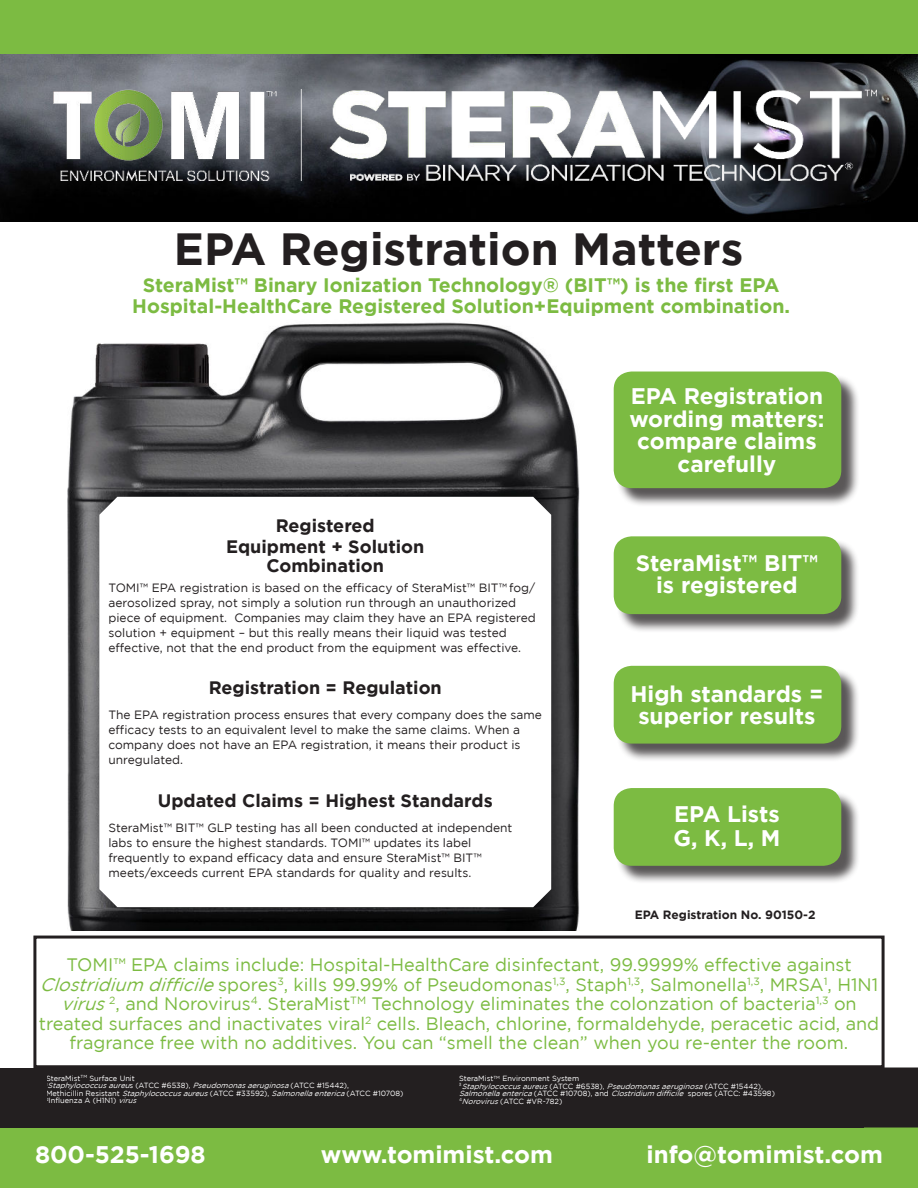
<style>
.page{position:relative;width:918px;height:1188px;background:#fff}
.page>*{position:absolute;margin:0;border:0;box-sizing:border-box;transform-origin:0 0}
.t1{font:700 45px "Gotham";color:#231f20}
.t2{font:700 24px "Gotham";color:#fff}
.t3{font:700 22.5px/22.5px "Gotham";color:#fff;text-align:center}
.t4{font:700 19.5px/21px "Gotham";color:#7cbb42;text-align:center}
.t5{font:18px/19.5px "Gotham";color:#7cbb42;text-align:center}
.t6{font:700 18px/20.2px "Gotham";color:#231f20;text-align:center}
.t7{font:12px/15px "Gotham";color:#231f20}
.t8{font:700 12px "Gotham";color:#231f20}
.t9{font:7.5px/7.5px "Gotham";color:#fff}
.s1{font-style:italic}
</style>
<div class="page">
<div style="left:0;top:1128px;width:918px;height:60px;background:#7cbb42"></div>
<div style="left:459px;top:1068px;width:404px;height:60px;background:#231f20"></div>
<img style="left:0;top:54px;width:918px;height:167px">
<img style="left:54px;top:90px;width:823px;height:90px">
<div style="left:863px;top:1068px;width:55px;height:60px;background:#231f20"></div>
<div style="left:0;top:0;width:918px;height:54px;background:#7cbb42"></div>
<div style="left:46px;top:1068px;width:413px;height:60px;background:#231f20"></div>
<div style="left:0;top:1068px;width:46px;height:60px;background:#231f20"></div>
<img style="left:67px;top:322px;width:652px;height:609px">
<svg style="left:99px;top:497px;width:452px;height:410px"></svg>
<div style="left:616px;top:374px;width:244px;height:133px;background:#231f20;opacity:.75"></div>
<div style="left:614px;top:372px;width:227px;height:116px;background:#7cbb42;border-radius:18px"></div>
<div style="left:616px;top:538px;width:244px;height:95px;background:#231f20;opacity:.75"></div>
<div style="left:614px;top:536px;width:227px;height:78px;background:#7cbb42;border-radius:18px"></div>
<div style="left:616px;top:668px;width:244px;height:94px;background:#231f20;opacity:.75"></div>
<div style="left:614px;top:666px;width:227px;height:78px;background:#7cbb42;border-radius:18px"></div>
<div style="left:616px;top:790px;width:244px;height:95px;background:#231f20;opacity:.75"></div>
<div style="left:614px;top:788px;width:227px;height:78px;background:#7cbb42;border-radius:18px"></div>
<svg style="left:33px;top:935px;width:852px;height:1px"></svg>
<div style="left:33px;top:936px;width:852px;height:132px;border:3px solid #231f20"></div>
<h1 class="t1" style="left:174px;top:232px;width:571px">EPA Registration Matters</h1>
<h3 class="t4" style="left:132px;top:276px;width:659px">SteraMist™ Binary Ionization Technology® (BIT™) is the first EPA<br>Hospital-HealthCare Registered Solution+Equipment combination.</h3>
<h3 class="t6" style="left:226px;top:516px;width:200px">Registered<br>Equipment + Solution<br>Combination</h3>
<p class="t7" style="left:108px;top:580px;width:429px">TOMI™ EPA registration is based on the efficacy of SteraMist™ BIT™ fog/ aerosolized spray, not simply a solution run through an unauthorized piece of equipment. Companies may claim they have an EPA registered solution + equipment – but this really means their liquid was tested effective, not that the end product from the equipment was effective.</p>
<h3 class="t6" style="left:209px;top:679px;width:235px">Registration = Regulation</h3>
<p class="t7" style="left:108px;top:708px;width:435px">The EPA registration process ensures that every company does the same efficacy tests to an equivalent level to make the same claims. When a company does not have an EPA registration, it means their product is unregulated.</p>
<h3 class="t6" style="left:158px;top:791px;width:336px">Updated Claims = Highest Standards</h3>
<p class="t7" style="left:108px;top:821px;width:405px">SteraMist™ BIT™ GLP testing has all been conducted at independent labs to ensure the highest standards. TOMI™ updates its label frequently to expand efficacy data and ensure SteraMist™ BIT™ meets/exceeds current EPA standards for quality and results.</p>
<h3 class="t3" style="left:629px;top:387px;width:196px">EPA Registration wording matters: compare claims carefully</h3>
<h3 class="t3" style="left:636px;top:553px;width:184px">SteraMist™ BIT™ is registered</h3>
<h3 class="t3" style="left:631px;top:684px;width:194px">High standards = superior results</h3>
<h3 class="t3" style="left:673px;top:804px;width:109px;line-height:24px;text-align:left">EPA Lists<br>G, K, L, M</h3>
<p class="t8" style="left:635px;top:910px;width:182px">EPA Registration No. 90150-2</p>
<p class="t5" style="left:39px;top:956px;width:842px">TOMI™ EPA claims include: Hospital-HealthCare disinfectant, 99.9999% effective against <span class="s1">Clostridium difficile</span> spores<sup>3</sup>, kills 99.99% of Pseudomonas<sup>1,3</sup>, Staph<sup>1,3</sup>, Salmonella<sup>1,3</sup>, MRSA<sup>1</sup>, H1N1 <span class="s1">virus</span><sup>2</sup>, and Norovirus<sup>4</sup>. SteraMist<sup>TM</sup> Technology eliminates the colonzation of bacteria<sup>1,3</sup> on treated surfaces and inactivates viral<sup>2</sup> cells. Bleach, chlorine, formaldehyde, peracetic acid, and fragrance free with no additives. You can “smell the clean” when you re-enter the room.</p>
<p class="t9" style="left:46px;top:1075px;width:359px">SteraMist<sup>TM</sup> Surface Unit<br><sup>1</sup> <span class="s1">Staphylococcusaureu</span>s ( A T C C # 6 5 3 8 ) , <span class="s1">Pseudomonasaeruginosa</span>( A T C C # 1 5 4 4 2 ) ,<br>Methicillin Resistant <span class="s1">Staphylococcusaureus</span>(ATCC #33592), <span class="s1">Salmonellaenterica</span>(ATCC #10708)<br><sup>2</sup>Influenza A (H1N1) <span class="s1">virus</span></p>
<p class="t9" style="left:459px;top:1075px;width:317px">SteraMist<sup>TM</sup> Environment System<br><sup>3</sup> <span class="s1">Staphylococcusaureus</span>( A T C C # 6 5 3 8 ) , <span class="s1">Pseudomonasaeruginosa</span>( A T C C # 1 5 4 4 2 ) , <span class="s1">Salmonellaenterica</span>( AT C C # 1 0 7 0 8 ) , a n d <span class="s1">Clostridium difficile</span> s p o r e s ( AT C C : # 4 3 5 9 8 )<br><sup>4</sup><span class="s1">Norovirus</span>(ATCC #VR-782)</p>
<h2 class="t2" style="left:35px;top:1145px;width:172px">800-525-1698</h2>
<h2 class="t2" style="left:321px;top:1145px;width:233px">www.tomimist.com</h2>
<h2 class="t2" style="left:647px;top:1145px;width:238px">info@tomimist.com</h2>
</div>
